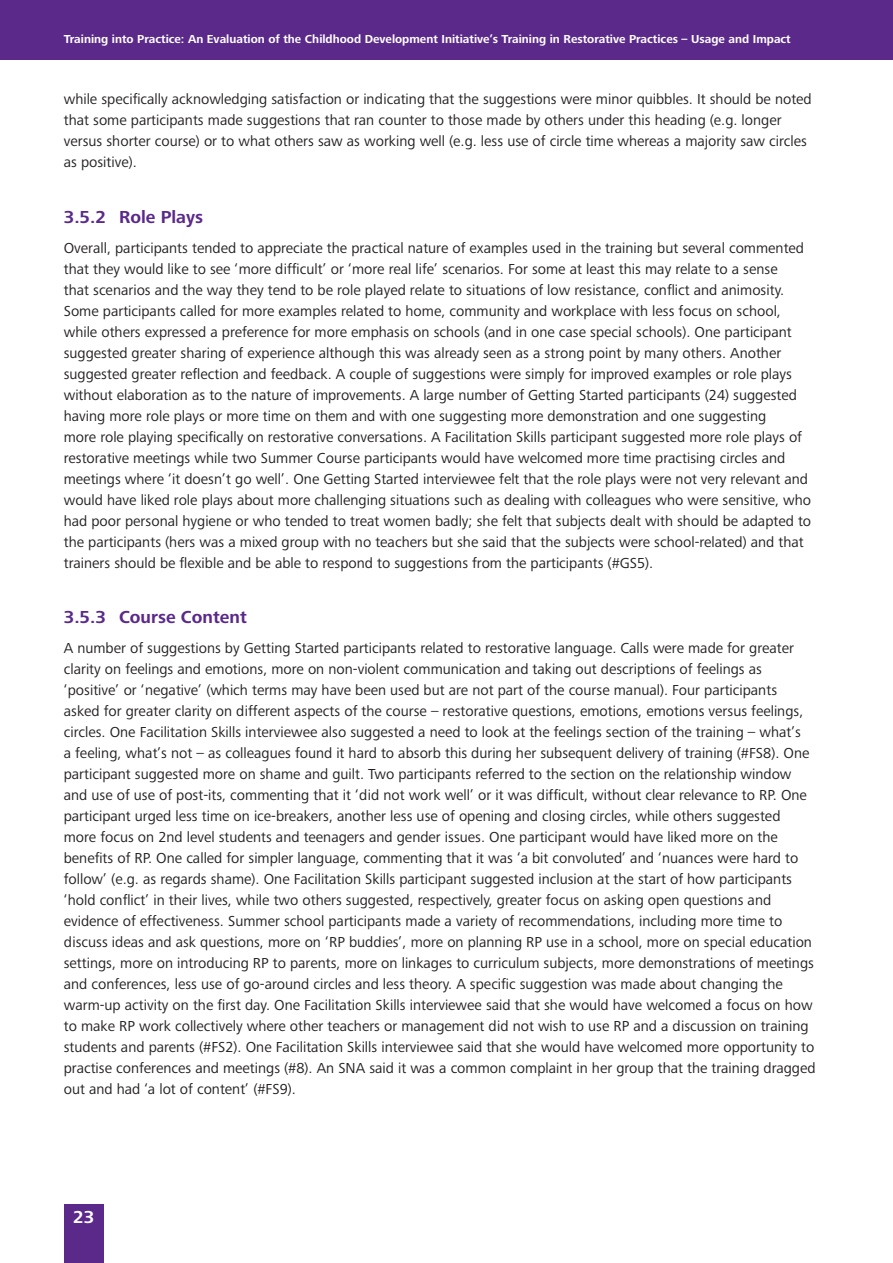
<style>
.page{position:relative;width:893px;height:1263px;background:#fff}
.page>*{position:absolute;margin:0;border:0;box-sizing:border-box;transform-origin:0 0}
.t1{font:700 18px "Frutiger Next Pro";color:#5a298a}
.t2{font:700 18px "Frutiger Next Pro";color:#fff}
.t3{font:15px/21px "Frutiger Next Pro";color:#231f20}
.t4{font:700 12px "Frutiger Next Pro";color:#fff}
</style>
<div class="page">
<div style="left:0;top:0;width:893px;height:60px;background:#5a298a"></div>
<div style="left:64px;top:1204px;width:40px;height:59px;background:#5a298a"></div>
<p class="t4" style="left:64px;top:32px;width:728px">Training into Practice: An Evaluation of the Childhood Development Initiative’s Training in Restorative Practices – Usage and Impact</p>
<p class="t3" style="left:64px;top:89px;width:749px">while specifically acknowledging satisfaction or indicating that the suggestions were minor quibbles. It should be noted that some participants made suggestions that ran counter to those made by others under this heading (e.g. longer versus shorter course) or to what others saw as working well (e.g. less use of circle time whereas a majority saw circles as positive).</p>
<p class="t1" style="left:64px;top:207px;width:141px">3.5.2 Role Plays</p>
<p class="t3" style="left:64px;top:237px;width:749px">Overall, participants tended to appreciate the practical nature of examples used in the training but several commented that they would like to see ‘more difficult’ or ‘more real life’ scenarios. For some at least this may relate to a sense<br>that scenarios and the way they tend to be role played relate to situations of low resistance, conflict and animosity.<br>Some participants called for more examples related to home, community and workplace with less focus on school, while others expressed a preference for more emphasis on schools (and in one case special schools). One participant suggested greater sharing of experience although this was already seen as a strong point by many others. Another suggested greater reflection and feedback. A couple of suggestions were simply for improved examples or role plays without elaboration as to the nature of improvements. A large number of Getting Started participants (24) suggested having more role plays or more time on them and with one suggesting more demonstration and one suggesting<br>more role playing specifically on restorative conversations. A Facilitation Skills participant suggested more role plays of restorative meetings while two Summer Course participants would have welcomed more time practising circles and meetings where ‘it doesn’t go well’. One Getting Started interviewee felt that the role plays were not very relevant and would have liked role plays about more challenging situations such as dealing with colleagues who were sensitive, who had poor personal hygiene or who tended to treat women badly; she felt that subjects dealt with should be adapted to the participants (hers was a mixed group with no teachers but she said that the subjects were school-related) and that trainers should be flexible and be able to respond to suggestions from the participants (#GS5).</p>
<p class="t1" style="left:64px;top:607px;width:185px">3.5.3 Course Content</p>
<p class="t3" style="left:64px;top:637px;width:753px">A number of suggestions by Getting Started participants related to restorative language. Calls were made for greater clarity on feelings and emotions, more on non-violent communication and taking out descriptions of feelings as ‘positive’ or ‘negative’ (which terms may have been used but are not part of the course manual). Four participants asked for greater clarity on different aspects of the course – restorative questions, emotions, emotions versus feelings, circles. One Facilitation Skills interviewee also suggested a need to look at the feelings section of the training – what’s<br>a feeling, what’s not – as colleagues found it hard to absorb this during her subsequent delivery of training (#FS8). One participant suggested more on shame and guilt. Two participants referred to the section on the relationship window and use of use of post-its, commenting that it ‘did not work well’ or it was difficult, without clear relevance to RP. One participant urged less time on ice-breakers, another less use of opening and closing circles, while others suggested more focus on 2nd level students and teenagers and gender issues. One participant would have liked more on the benefits of RP. One called for simpler language, commenting that it was ‘a bit convoluted’ and ‘nuances were hard to follow’ (e.g. as regards shame). One Facilitation Skills participant suggested inclusion at the start of how participants ‘hold conflict’ in their lives, while two others suggested, respectively, greater focus on asking open questions and evidence of effectiveness. Summer school participants made a variety of recommendations, including more time to discuss ideas and ask questions, more on ‘RP buddies’, more on planning RP use in a school, more on special education settings, more on introducing RP to parents, more on linkages to curriculum subjects, more demonstrations of meetings and conferences, less use of go-around circles and less theory. A specific suggestion was made about changing the warm-up activity on the first day. One Facilitation Skills interviewee said that she would have welcomed a focus on how to make RP work collectively where other teachers or management did not wish to use RP and a discussion on training students and parents (#FS2). One Facilitation Skills interviewee said that she would have welcomed more opportunity to practise conferences and meetings (#8). An SNA said it was a common complaint in her group that the training dragged out and had ‘a lot of content’ (#FS9).</p>
<p class="t2" style="left:73px;top:1206px;width:23px">23</p>
</div>
